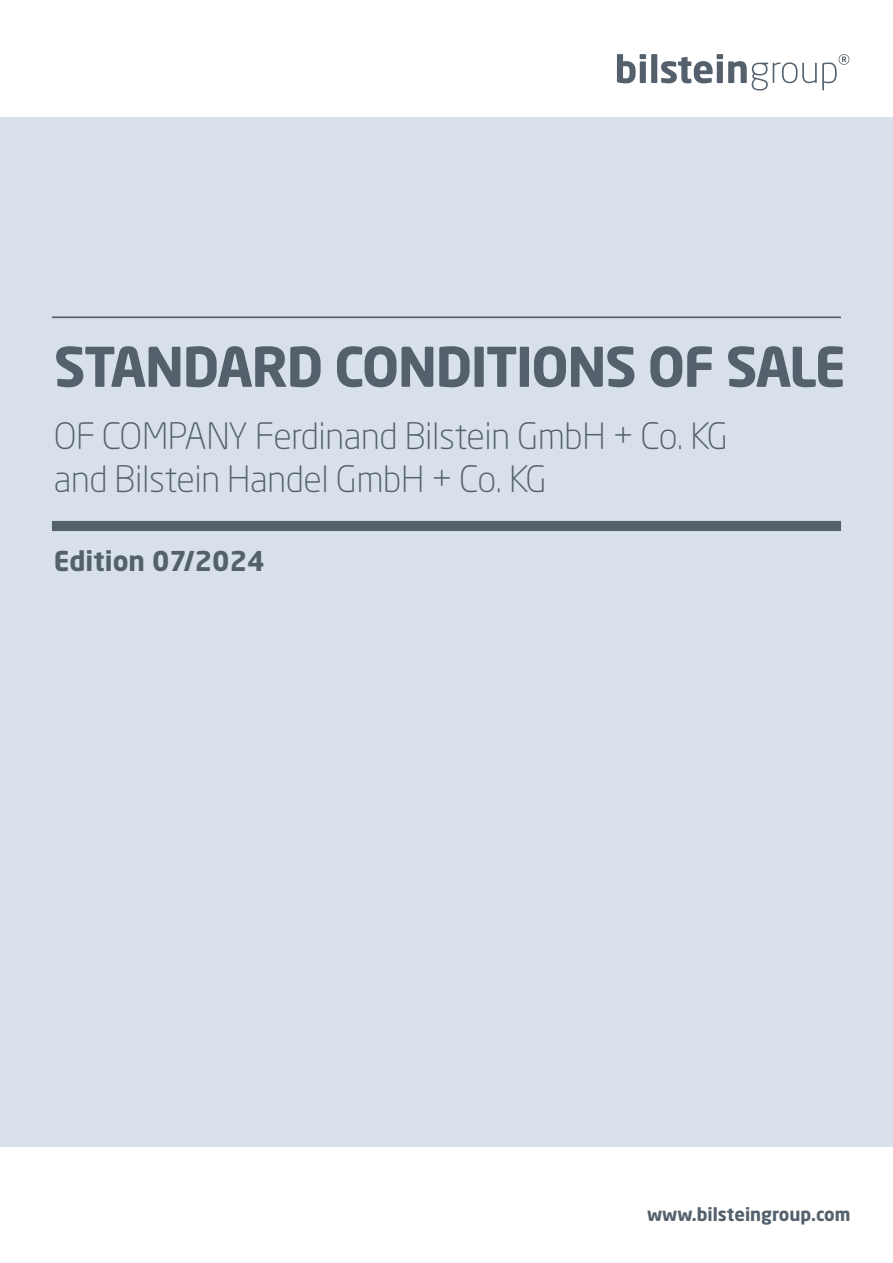
<style>
.page{position:relative;width:893px;height:1263px;background:#fff}
.page>*{position:absolute;margin:0;border:0;box-sizing:border-box;transform-origin:0 0}
.t1{font:700 54px "Neo Sans Pro";letter-spacing:-.03em;color:#54616c}
.t2{font:300 36px/43.2px "Neo Sans Pro";letter-spacing:-.01em;color:#54616c}
.t3{font:700 27px "Neo Sans Pro";color:#54616c}
.t4{font:700 18px "Neo Sans Pro";color:#54616c}
</style>
<div class="page">
<div style="left:0;top:118px;width:893px;height:1029px;background:#d8e1ea"></div>
<svg style="left:617px;top:54px;width:232px;height:37px"></svg>
<hr style="left:52px;top:316px;width:789px;height:2px;background:#54616c">
<div style="left:52px;top:521px;width:789px;height:10px;background:#54616c"></div>
<h1 class="t1" style="left:54px;top:332px;width:793px">STANDARD CONDITIONS OF SALE</h1>
<p class="t2" style="left:54px;top:414px;width:676px">OF COMPANY Ferdinand Bilstein GmbH + Co. KG and Bilstein Handel GmbH + Co. KG</p>
<p class="t3" style="left:54px;top:544px;width:212px">Edition 07/2024</p>
<p class="t4" style="left:647px;top:1203px;width:205px">www.bilsteingroup.com</p>
</div>
